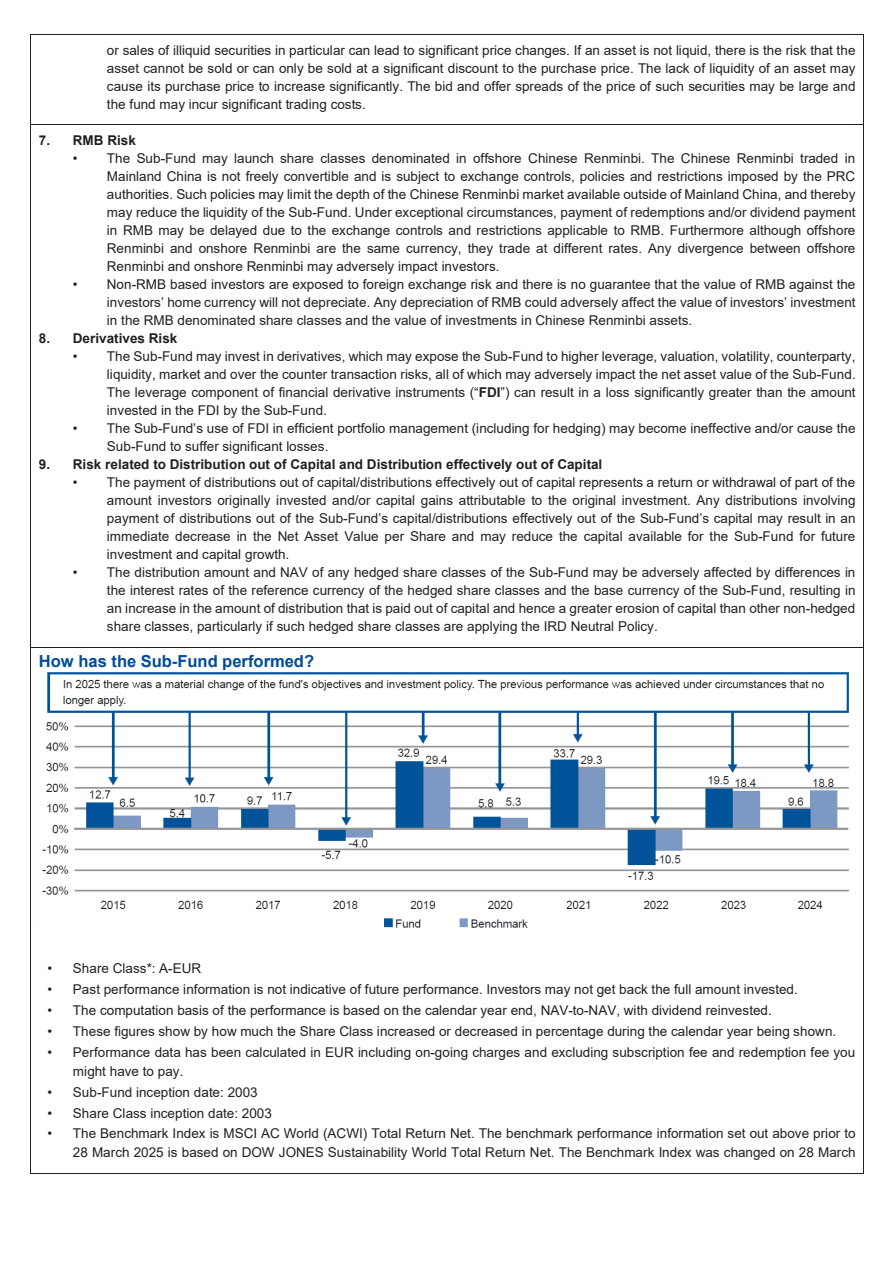
<style>
.page{position:relative;width:893px;height:1263px;background:#fff}
.page>*{position:absolute;margin:0;border:0;box-sizing:border-box;transform-origin:0 0}
.t1{font:700 16.5px "Arial";color:#004c98}
.t2{font:13.5px/18px "Arial";letter-spacing:.005em;color:#231f20;text-align:justify}
.t3{font:700 13.5px "Arial";color:#231f20}
.s1{font-weight:700}
</style>
<div class="page">
<hr style="left:31px;top:35px;width:832px;height:1px;background:#231f20">
<hr style="left:30px;top:40px;width:1px;height:84px;background:#231f20">
<hr style="left:863px;top:40px;width:1px;height:84px;background:#231f20">
<hr style="left:31px;top:124px;width:832px;height:1px;background:#231f20">
<hr style="left:30px;top:129px;width:1px;height:518px;background:#231f20">
<hr style="left:863px;top:129px;width:1px;height:518px;background:#231f20">
<hr style="left:31px;top:647px;width:832px;height:1px;background:#231f20">
<hr style="left:30px;top:652px;width:1px;height:521px;background:#231f20">
<hr style="left:31px;top:1173px;width:832px;height:1px;background:#231f20">
<hr style="left:863px;top:652px;width:1px;height:521px;background:#231f20">
<img style="left:42px;top:672px;width:807px;height:256px">
<p class="t2" style="left:107px;top:41px;width:750px">or sales of illiquid securities in particular can lead to significant price changes. If an asset is not liquid, there is the risk that the asset cannot be sold or can only be sold at a significant discount to the purchase price. The lack of liquidity of an asset may cause its purchase price to increase significantly. The bid and offer spreads of the price of such securities may be large and the fund may incur significant trading costs.</p>
<p class="t3" style="left:39px;top:131px;width:99px">7. RMB Risk</p>
<p class="t2" style="left:107px;top:149px;width:750px;text-indent:-34px">• The Sub-Fund may launch share classes denominated in offshore Chinese Renminbi. The Chinese Renminbi traded in Mainland China is not freely convertible and is subject to exchange controls, policies and restrictions imposed by the PRC authorities. Such policies may limit the depth of the Chinese Renminbi market available outside of Mainland China, and thereby may reduce the liquidity of the Sub-Fund. Under exceptional circumstances, payment of redemptions and/or dividend payment in RMB may be delayed due to the exchange controls and restrictions applicable to RMB. Furthermore although offshore Renminbi and onshore Renminbi are the same currency, they trade at different rates. Any divergence between offshore Renminbi and onshore Renminbi may adversely impact investors.</p>
<p class="t2" style="left:107px;top:275px;width:750px;text-indent:-34px">• Non-RMB based investors are exposed to foreign exchange risk and there is no guarantee that the value of RMB against the investors’ home currency will not depreciate. Any depreciation of RMB could adversely affect the value of investors’ investment in the RMB denominated share classes and the value of investments in Chinese Renminbi assets.</p>
<p class="t3" style="left:39px;top:329px;width:140px">8. Derivatives Risk</p>
<p class="t2" style="left:107px;top:347px;width:750px;text-indent:-34px">• The Sub-Fund may invest in derivatives, which may expose the Sub-Fund to higher leverage, valuation, volatility, counterparty, liquidity, market and over the counter transaction risks, all of which may adversely impact the net asset value of the Sub-Fund.<br>The leverage component of financial derivative instruments (“<span class="s1">FDI</span>”) can result in a loss significantly greater than the amount invested in the FDI by the Sub-Fund.</p>
<p class="t2" style="left:107px;top:419px;width:750px;text-indent:-34px">• The Sub-Fund’s use of FDI in efficient portfolio management (including for hedging) may become ineffective and/or cause the<br>Sub-Fund to suffer significant losses.</p>
<p class="t3" style="left:39px;top:455px;width:565px">9. Risk related to Distribution out of Capital and Distribution effectively out of Capital</p>
<p class="t2" style="left:107px;top:473px;width:750px;text-indent:-34px">• The payment of distributions out of capital/distributions effectively out of capital represents a return or withdrawal of part of the amount investors originally invested and/or capital gains attributable to the original investment. Any distributions involving payment of distributions out of the Sub-Fund’s capital/distributions effectively out of the Sub-Fund’s capital may result in an immediate decrease in the Net Asset Value per Share and may reduce the capital available for the Sub-Fund for future investment and capital growth.</p>
<p class="t2" style="left:107px;top:563px;width:750px;text-indent:-34px">• The distribution amount and NAV of any hedged share classes of the Sub-Fund may be adversely affected by differences in the interest rates of the reference currency of the hedged share classes and the base currency of the Sub-Fund, resulting in an increase in the amount of distribution that is paid out of capital and hence a greater erosion of capital than other non-hedged share classes, particularly if such hedged share classes are applying the IRD Neutral Policy.</p>
<p class="t1" style="left:39px;top:650px;width:277px">How has the Sub-Fund performed?</p>
<p class="t2" style="left:47px;top:960px;width:155px">• Share Class*: A-EUR</p>
<p class="t2" style="left:47px;top:980px;width:752px">• Past performance information is not indicative of future performance. Investors may not get back the full amount invested.</p>
<p class="t2" style="left:47px;top:1001px;width:726px">• The computation basis of the performance is based on the calendar year end, NAV-to-NAV, with dividend reinvested.</p>
<p class="t2" style="left:47px;top:1022px;width:790px">• These figures show by how much the Share Class increased or decreased in percentage during the calendar year being shown.</p>
<p class="t2" style="left:73px;top:1043px;width:784px;line-height:18.8px;text-indent:-26px">• Performance data has been calculated in EUR including on-going charges and excluding subscription fee and redemption fee you might have to pay.</p>
<p class="t2" style="left:47px;top:1083px;width:212px">• Sub-Fund inception date: 2003</p>
<p class="t2" style="left:47px;top:1104px;width:226px">• Share Class inception date: 2003</p>
<p class="t2" style="left:47px;top:1124px;width:810px;line-height:18.9px;text-align:right">• The Benchmark Index is MSCI AC World (ACWI) Total Return Net. The benchmark performance information set out above prior to<br>28 March 2025 is based on DOW JONES Sustainability World Total Return Net. The Benchmark Index was changed on 28 March</p>
</div>
